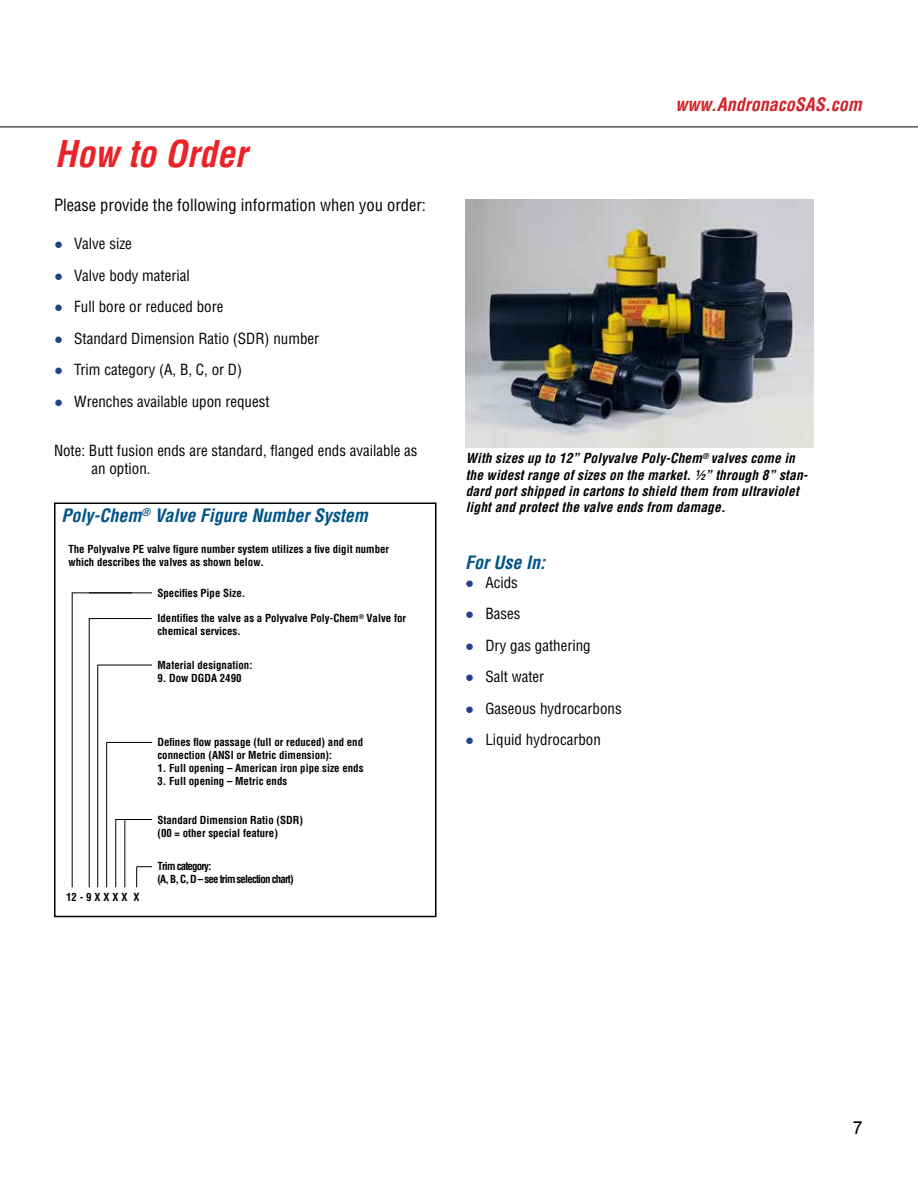
<style>
.page{position:relative;width:918px;height:1188px;background:#fff}
.page>*{position:absolute;margin:0;border:0;box-sizing:border-box;transform-origin:0 0}
.t1{font:italic 700 condensed 36px "Helvetica LT Std";color:#eb2227}
.t2{font:italic 700 condensed 18px "Helvetica LT Std";color:#005488}
.t3{font:italic 700 condensed 18px "Helvetica LT Std";color:#d2232a}
.t4{font:18px "Arial";color:#000}
.t5{font:condensed 16.5px "Helvetica LT Std";color:#000}
.t6{font:condensed 15px/18px "Helvetica LT Std";color:#000}
.t7{font:italic 700 condensed 13.5px/16.2px "Helvetica LT Std";letter-spacing:.01em;color:#000}
.t8{font:700 condensed 10.8px/13px "Helvetica LT Std";color:#000}
.t9{font:700 condensed 10.8px/13px "Helvetica LT Std";letter-spacing:-.075em;color:#000}
.s1{font-family:"Arial";font-stretch:normal;color:#25408f}
</style>
<div class="page">
<hr style="left:0;top:127px;width:918px;height:1px;background:#000">
<img style="left:466px;top:200px;width:348px;height:248px">
<div style="left:54px;top:502px;width:382px;height:415px;border:2px solid #000"></div>
<hr style="left:125px;top:820px;width:1px;height:67px;background:#000">
<hr style="left:115px;top:819px;width:1px;height:68px;background:#000">
<hr style="left:106px;top:742px;width:1px;height:145px;background:#000">
<hr style="left:97px;top:665px;width:1px;height:222px;background:#000">
<hr style="left:89px;top:619px;width:1px;height:268px;background:#000">
<svg style="left:136px;top:866px;width:16px;height:21px"></svg>
<hr style="left:116px;top:819px;width:36px;height:1px;background:#000">
<hr style="left:107px;top:742px;width:45px;height:1px;background:#000">
<hr style="left:98px;top:665px;width:54px;height:1px;background:#000">
<hr style="left:89px;top:593px;width:63px;height:1px;background:#000">
<hr style="left:72px;top:592px;width:1px;height:295px;background:#000">
<hr style="left:72px;top:593px;width:60px;height:1px;background:#000">
<hr style="left:89px;top:618px;width:63px;height:1px;background:#000">
<h2 class="t3" style="left:676px;top:93px;width:188px">www.AndronacoSAS.com</h2>
<h1 class="t1" style="left:55px;top:131px;width:193px">How to Order</h1>
<h3 class="t5" style="left:54px;top:195px;width:374px">Please provide the following information when you order:</h3>
<h3 class="t6" style="left:54px;top:235px;width:79px"><span class="s1">●</span> Valve size</h3>
<h3 class="t6" style="left:54px;top:266px;width:137px"><span class="s1">●</span> Valve body material</h3>
<h3 class="t6" style="left:54px;top:298px;width:171px"><span class="s1">●</span> Full bore or reduced bore</h3>
<h3 class="t6" style="left:54px;top:329px;width:267px"><span class="s1">●</span> Standard Dimension Ratio (SDR) number</h3>
<h3 class="t6" style="left:54px;top:361px;width:190px"><span class="s1">●</span> Trim category (A, B, C, or D)</h3>
<h3 class="t6" style="left:54px;top:392px;width:217px"><span class="s1">●</span> Wrenches available upon request</h3>
<h3 class="t6" style="left:92px;top:442px;width:328px;text-indent:-38px">Note: Butt fusion ends are standard, flanged ends available as an option.</h3>
<p class="t7" style="left:466px;top:451px;width:344px">With sizes up to 12” Polyvalve Poly-Chem<sup>®</sup> valves come in the widest range of sizes on the market. ½” through 8” stan&shy;dard port shipped in cartons to shield them from ultraviolet light and protect the valve ends from damage.</p>
<p class="t8" style="left:68px;top:542px;width:322px">The Polyvalve PE valve figure number system utilizes a five digit number which describes the valves as shown below.</p>
<h2 class="t2" style="left:62px;top:504px;width:308px">Poly-Chem<sup>®</sup> Valve Figure Number System</h2>
<h2 class="t2" style="left:465px;top:551px;width:81px">For Use In:</h2>
<h3 class="t6" style="left:465px;top:573px;width:54px"><span class="s1">●</span> Acids</h3>
<h3 class="t6" style="left:465px;top:605px;width:57px"><span class="s1">●</span> Bases</h3>
<h3 class="t6" style="left:465px;top:636px;width:127px"><span class="s1">●</span> Dry gas gathering</h3>
<h3 class="t6" style="left:465px;top:668px;width:80px"><span class="s1">●</span> Salt water</h3>
<h3 class="t6" style="left:465px;top:699px;width:158px"><span class="s1">●</span> Gaseous hydrocarbons</h3>
<h3 class="t6" style="left:465px;top:731px;width:137px"><span class="s1">●</span> Liquid hydrocarbon</h3>
<p class="t8" style="left:158px;top:586px;width:89px">Specifies Pipe Size.</p>
<p class="t8" style="left:158px;top:612px;width:250px">Identifies the valve as a Polyvalve Poly-Chem<sup>®</sup> Valve for chemical services.</p>
<p class="t8" style="left:158px;top:658px;width:96px">Material designation:</p>
<p class="t8" style="left:158px;top:671px;width:86px">9. Dow DGDA 2490</p>
<p class="t8" style="left:158px;top:736px;width:207px">Defines flow passage (full or reduced) and end connection (ANSI or Metric dimension):</p>
<p class="t8" style="left:158px;top:762px;width:207px">1. Full opening – American iron pipe size ends</p>
<p class="t8" style="left:158px;top:775px;width:131px">3. Full opening – Metric ends</p>
<p class="t8" style="left:158px;top:813px;width:147px">Standard Dimension Ratio (SDR) (00 = other special feature)</p>
<p class="t9" style="left:158px;top:860px;width:138px">Trim category:<br>(A, B, C, D – see trim selection chart)</p>
<p class="t8" style="left:66px;top:891px;width:75px">12 - 9XXXX X</p>
<h2 class="t4" style="left:853px;top:1116px;width:12px">7</h2>
</div>
